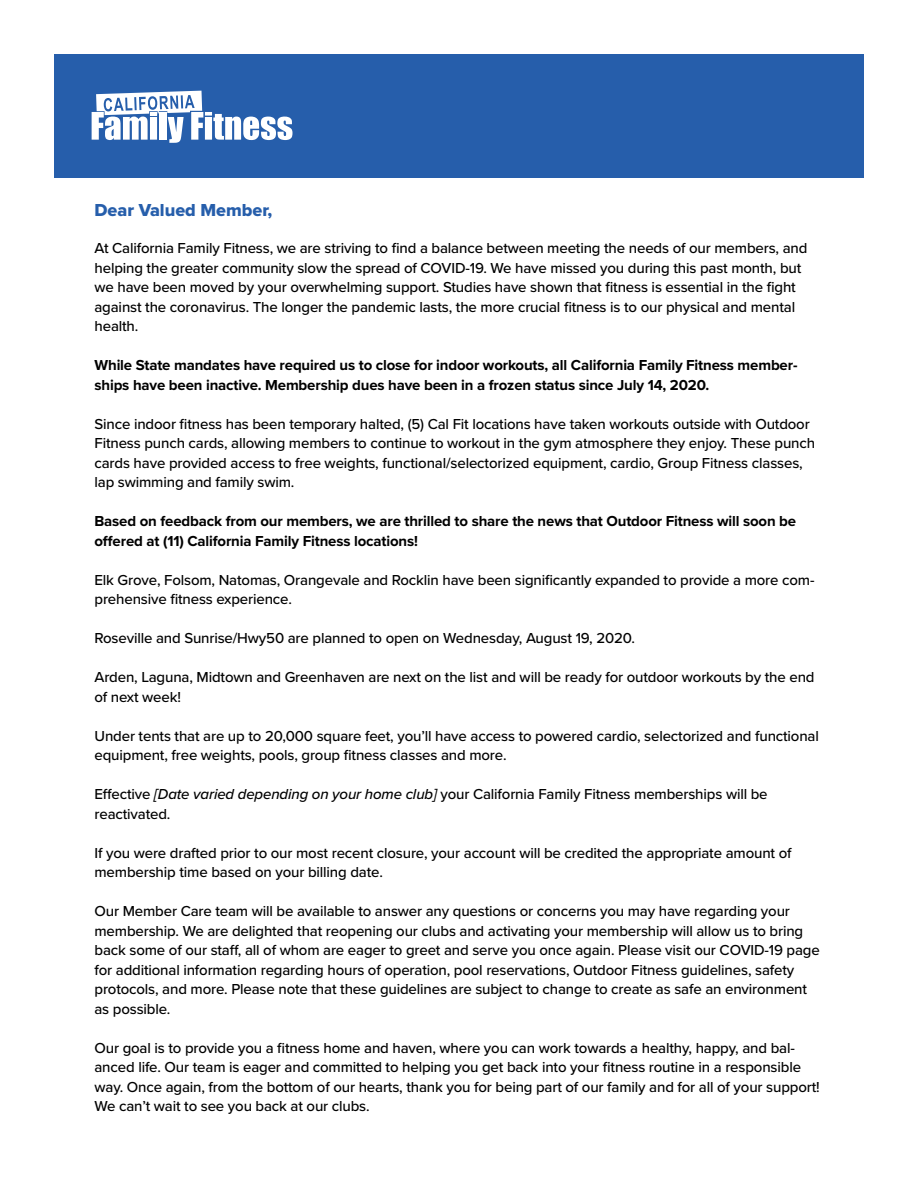
<style>
.page{position:relative;width:918px;height:1188px;background:#fff}
.page>*{position:absolute;margin:0;border:0;box-sizing:border-box;transform-origin:0 0}
.t1{font:18px "Proxima Nova Extrabld";color:#265eab}
.t2{font:500 15px/19.5px "Proxima Nova";letter-spacing:-.01em;color:#000}
.t3{font:700 15px/19.5px "Proxima Nova";letter-spacing:-.01em;color:#000}
.s1{font-style:italic}
</style>
<div class="page">
<div style="left:54px;top:54px;width:810px;height:124px;background:#265eab"></div>
<svg style="left:92px;top:91px;width:200px;height:52px"></svg>
<p class="t1" style="left:94px;top:199px;width:179px">Dear Valued Member,</p>
<p class="t2" style="left:94px;top:239px;width:714px">At California Family Fitness, we are striving to find a balance between meeting the needs of our members, and helping the greater community slow the spread of COVID-19. We have missed you during this past month, but we have been moved by your overwhelming support. Studies have shown that fitness is essential in the fight against the coronavirus. The longer the pandemic lasts, the more crucial fitness is to our physical and mental health.</p>
<p class="t3" style="left:94px;top:356px;width:705px">While State mandates have required us to close for indoor workouts, all California Family Fitness member&shy;ships have been inactive. Membership dues have been in a frozen status since July 14, 2020.</p>
<p class="t2" style="left:94px;top:414px;width:722px">Since indoor fitness has been temporary halted, (5) Cal Fit locations have taken workouts outside with Outdoor Fitness punch cards, allowing members to continue to workout in the gym atmosphere they enjoy. These punch cards have provided access to free weights, functional/selectorized equipment, cardio, Group Fitness classes, lap swimming and family swim.</p>
<p class="t3" style="left:94px;top:512px;width:703px">Based on feedback from our members, we are thrilled to share the news that Outdoor Fitness will soon be offered at (11) California Family Fitness locations!</p>
<p class="t2" style="left:94px;top:570px;width:722px">Elk Grove, Folsom, Natomas, Orangevale and Rocklin have been significantly expanded to provide a more com&shy;prehensive fitness experience.</p>
<p class="t2" style="left:94px;top:629px;width:542px">Roseville and Sunrise/Hwy50 are planned to open on Wednesday, August 19, 2020.</p>
<p class="t2" style="left:94px;top:668px;width:722px">Arden, Laguna, Midtown and Greenhaven are next on the list and will be ready for outdoor workouts by the end of next week!</p>
<p class="t2" style="left:94px;top:726px;width:726px">Under tents that are up to 20,000 square feet, you’ll have access to powered cardio, selectorized and functional equipment, free weights, pools, group fitness classes and more.</p>
<p class="t2" style="left:94px;top:785px;width:675px">Effective <span class="s1">[Date varied depending on your home club]</span> your California Family Fitness memberships will be reactivated.</p>
<p class="t2" style="left:94px;top:843px;width:699px">If you were drafted prior to our most recent closure, your account will be credited the appropriate amount of membership time based on your billing date.</p>
<p class="t2" style="left:94px;top:902px;width:727px">Our Member Care team will be available to answer any questions or concerns you may have regarding your membership. We are delighted that reopening our clubs and activating your membership will allow us to bring back some of our staff, all of whom are eager to greet and serve you once again. Please visit our COVID-19 page for additional information regarding hours of operation, pool reservations, Outdoor Fitness guidelines, safety protocols, and more. Please note that these guidelines are subject to change to create as safe an environment as possible.</p>
<p class="t2" style="left:94px;top:1038px;width:727px">Our goal is to provide you a fitness home and haven, where you can work towards a healthy, happy, and bal&shy;anced life. Our team is eager and committed to helping you get back into your fitness routine in a responsible way. Once again, from the bottom of our hearts, thank you for being part of our family and for all of your support!<br>We can’t wait to see you back at our clubs.</p>
</div>
